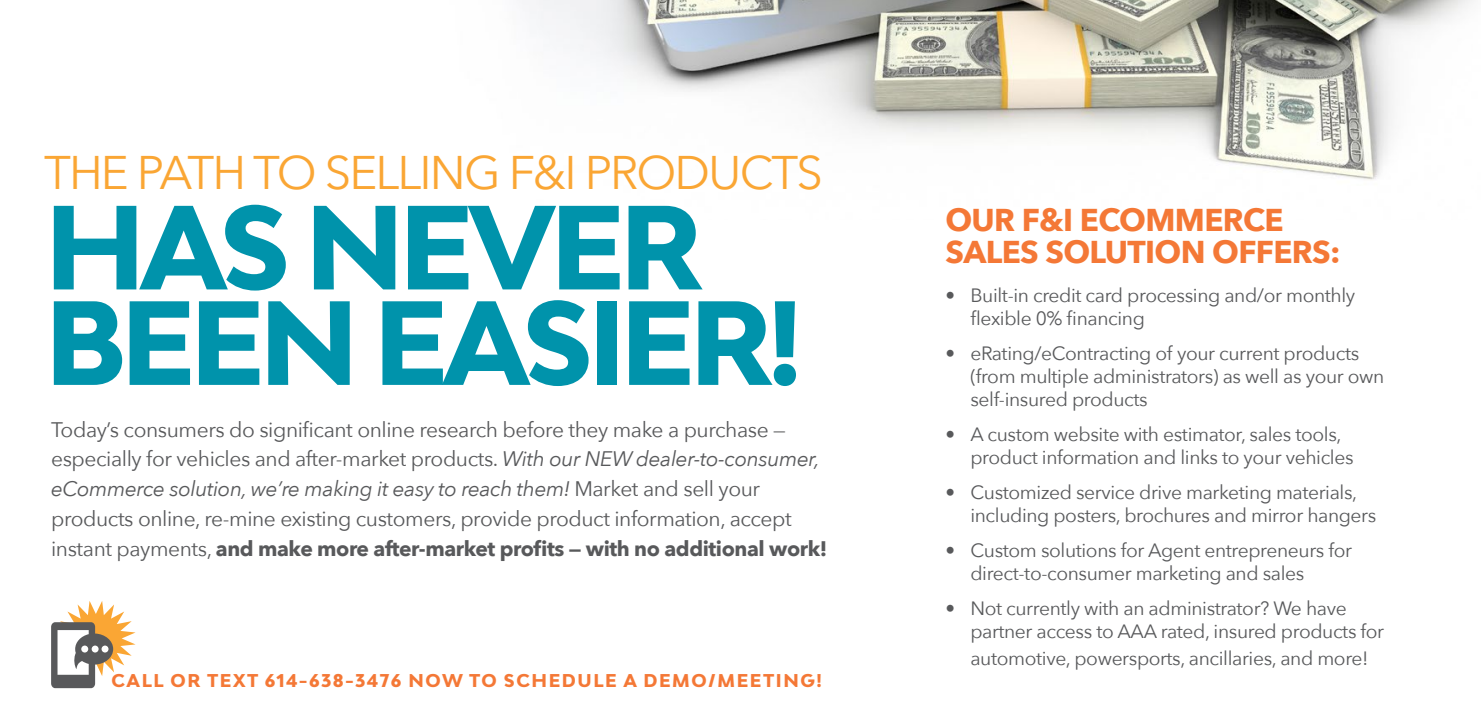
<style>
.page{position:relative;width:1481px;height:725px;background:#fff}
.page>*{position:absolute;margin:0;border:0;box-sizing:border-box;transform-origin:0 0}
.t1{font:800 112.88px/95.4px "Bw Modelica";letter-spacing:-.05em;color:#0093ab}
.t2{font:47.07px "Avenir Next";letter-spacing:-.04em;color:#faa634}
.t3{font:700 31.5px/31.8px "Avenir Next";letter-spacing:-.02em;color:#f47836}
.t4{font:21px/29.8px "Avenir Next";letter-spacing:-.02em;color:#58595b}
.t5{font:19.25px/22.8px "Avenir Next";letter-spacing:-.02em;color:#58595b}
.t6{font:800 17.5px "Bw Modelica";letter-spacing:.09em;color:#f47836}
.s1{font-style:italic}
.s2{font-weight:700}
</style>
<div class="page">
<img style="left:530px;top:0;width:943px;height:180px">
<svg style="left:51px;top:601px;width:85px;height:87px"></svg>
<div style="left:81px;top:645px;width:7px;height:7px;background:#fff;border-radius:50%"></div>
<div style="left:92px;top:645px;width:7px;height:7px;background:#fff;border-radius:50%"></div>
<div style="left:102px;top:645px;width:6px;height:7px;background:#fff;border-radius:50%"></div>
<h2 class="t2" style="left:44px;top:133px;width:780px">THE PATH TO SELLING F&amp;I PRODUCTS</h2>
<h1 class="t1" style="left:45px;top:197px;width:759px">HAS NEVER<br>BEEN EASIER!</h1>
<p class="t4" style="left:51px;top:413px;width:778px">Today’s consumers do significant online research before they make a purchase — especially for vehicles and after-market products. <span class="s1">With our NEW dealer-to-consumer, eCommerce solution, we’re making it easy to reach them!</span> Market and sell your products online, re-mine existing customers, provide product information, accept instant payments, <span class="s2">and make more after-market profits — with no additional work!</span></p>
<p class="t6" style="left:111px;top:668px;width:712px">CALL OR TEXT 614-638-3476 NOW TO SCHEDULE A DEMO/MEETING!</p>
<h3 class="t3" style="left:945px;top:204px;width:397px">OUR F&amp;I ECOMMERCE<br>SALES SOLUTION OFFERS:</h3>
<p class="t5" style="left:970px;top:283px;width:386px;text-indent:-25px">• Built-in credit card processing and/or monthly flexible 0% financing</p>
<p class="t5" style="left:970px;top:341px;width:415px;text-indent:-25px">• eRating/eContracting of your current products (from multiple administrators) as well as your own self-insured products</p>
<p class="t5" style="left:970px;top:422px;width:385px;text-indent:-25px">• A custom website with estimator, sales tools, product information and links to your vehicles</p>
<p class="t5" style="left:970px;top:480px;width:407px;text-indent:-25px">• Customized service drive marketing materials, including posters, brochures and mirror hangers</p>
<p class="t5" style="left:970px;top:538px;width:383px;text-indent:-25px">• Custom solutions for Agent entrepreneurs for direct-to-consumer marketing and sales</p>
<p class="t5" style="left:970px;top:596px;width:415px;text-indent:-25px">• Not currently with an administrator? We have partner access to AAA rated, insured products for</p>
<p class="t5" style="left:970px;top:646px;width:399px">automotive, powersports, ancillaries, and more!</p>
</div>
